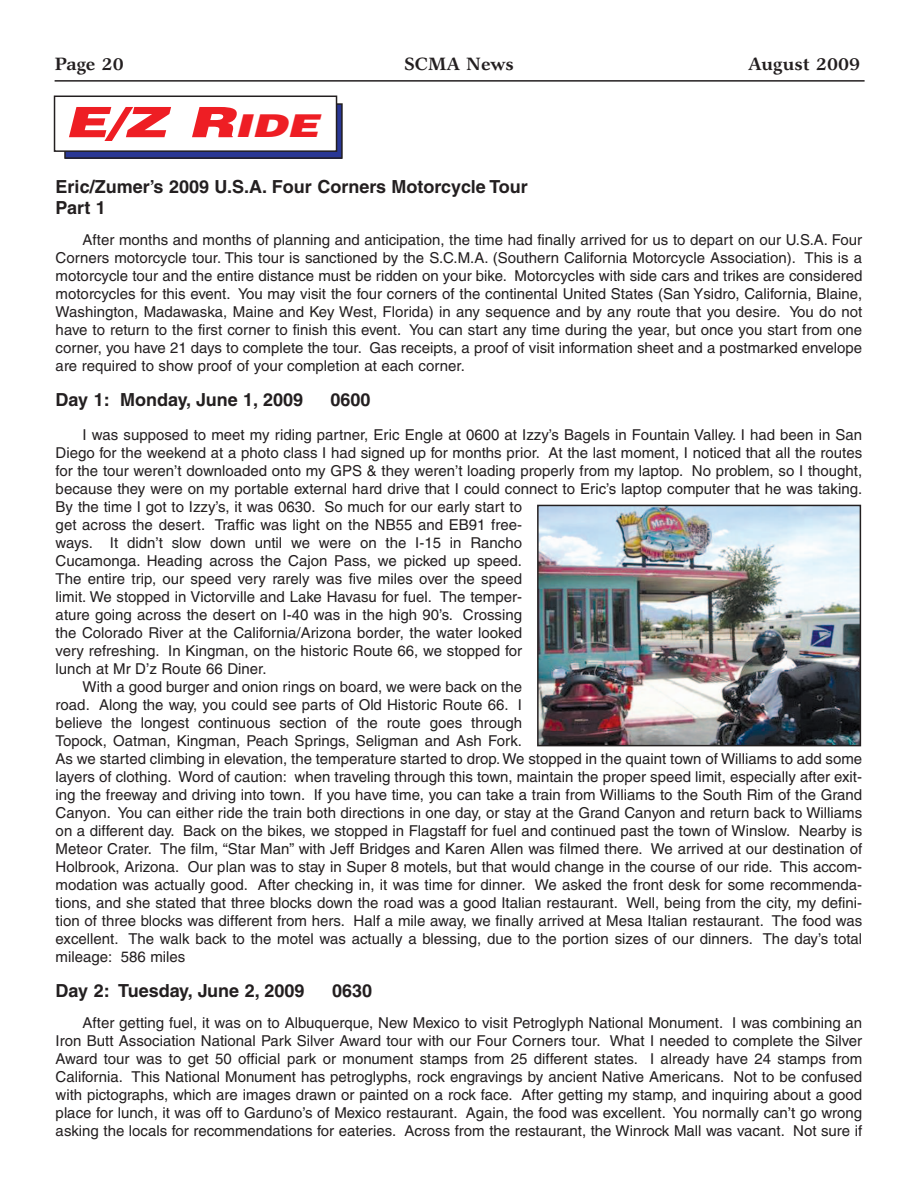
<style>
.page{position:relative;width:918px;height:1188px;background:#fff}
.page>*{position:absolute;margin:0;border:0;box-sizing:border-box;transform-origin:0 0}
.t1{font:italic 900 42px "Helvetica";color:#ee1e24;scale:1.41 1}
.t2{font:700 18px/21px "Helvetica";color:#231f20}
.t3{font:700 18px "Garth Graphic";color:#231f20}
.t4{font:15px/18px "Helvetica";color:#231f20;text-align:justify}
.s1{font-size:31.5px}
</style>
<div class="page">
<hr style="left:55px;top:80px;width:810px;height:2px;background:#231f20">
<div style="left:65px;top:104px;width:277px;height:54px;background:#293795"></div>
<div style="left:64px;top:103px;width:279px;height:56px;border:1px solid #231f20"></div>
<div style="left:55px;top:96px;width:282px;height:55px;background:#fff"></div>
<div style="left:54px;top:96px;width:283px;height:56px;border:1px solid #231f20"></div>
<img style="left:540px;top:508px;width:318px;height:235px">
<div style="left:537px;top:505px;width:324px;height:241px;border:2px solid #231f20"></div>
<p class="t3" style="left:55px;top:58px;width:71px">Page 20</p>
<p class="t3" style="left:404px;top:58px;width:111px">SCMA News</p>
<p class="t3" style="left:748px;top:58px;width:113px">August 2009</p>
<h1 class="t1" style="left:64px;top:107px;width:187px">E/Z R<span class="s1">IDE</span></h1>
<p class="t2" style="left:56px;top:178px;width:474px">Eric/Zumer’s 2009 U.S.A. Four Corners Motorcycle Tour<br>Part 1</p>
<p class="t4" style="left:56px;top:232px;width:808px;text-indent:27px">After months and months of planning and anticipation, the time had finally arrived for us to depart on our U.S.A. Four Corners motorcycle tour. This tour is sanctioned by the S.C.M.A. (Southern California Motorcycle Association). This is a motorcycle tour and the entire distance must be ridden on your bike. Motorcycles with side cars and trikes are considered motorcycles for this event. You may visit the four corners of the continental United States (San Ysidro, California, Blaine, Washington, Madawaska, Maine and Key West, Florida) in any sequence and by any route that you desire. You do not have to return to the first corner to finish this event. You can start any time during the year, but once you start from one corner, you have 21 days to complete the tour. Gas receipts, a proof of visit information sheet and a postmarked envelope are required to show proof of your completion at each corner.</p>
<p class="t2" style="left:56px;top:391px;width:249px">Day 1: Monday, June 1, 2009</p>
<p class="t2" style="left:331px;top:391px;width:42px">0600</p>
<p class="t4" style="left:83px;top:427px;width:781px">I was supposed to meet my riding partner, Eric Engle at 0600 at Izzy’s Bagels in Fountain Valley. I had been in San</p>
<p class="t4" style="left:56px;top:445px;width:808px">Diego for the weekend at a photo class I had signed up for months prior. At the last moment, I noticed that all the routes</p>
<p class="t4" style="left:56px;top:463px;width:808px">for the tour weren’t downloaded onto my GPS &amp; they weren’t loading properly from my laptop. No problem, so I thought,</p>
<p class="t4" style="left:56px;top:481px;width:808px">because they were on my portable external hard drive that I could connect to Eric’s laptop computer that he was taking.</p>
<p class="t4" style="left:56px;top:499px;width:468px">By the time I got to Izzy’s, it was 0630. So much for our early start to</p>
<p class="t4" style="left:56px;top:517px;width:468px">get across the desert. Traffic was light on the NB55 and EB91 free-</p>
<p class="t4" style="left:56px;top:535px;width:468px">ways. It didn’t slow down until we were on the I-15 in Rancho</p>
<p class="t4" style="left:56px;top:553px;width:468px">Cucamonga. Heading across the Cajon Pass, we picked up speed.</p>
<p class="t4" style="left:56px;top:571px;width:468px">The entire trip, our speed very rarely was five miles over the speed</p>
<p class="t4" style="left:56px;top:589px;width:468px">limit. We stopped in Victorville and Lake Havasu for fuel. The temper-</p>
<p class="t4" style="left:56px;top:607px;width:468px">ature going across the desert on I-40 was in the high 90’s. Crossing</p>
<p class="t4" style="left:56px;top:625px;width:468px">the Colorado River at the California/Arizona border, the water looked</p>
<p class="t4" style="left:56px;top:643px;width:468px">very refreshing. In Kingman, on the historic Route 66, we stopped for</p>
<p class="t4" style="left:56px;top:661px;width:212px">lunch at Mr D’z Route 66 Diner.</p>
<p class="t4" style="left:83px;top:679px;width:441px">With a good burger and onion rings on board, we were back on the</p>
<p class="t4" style="left:56px;top:697px;width:468px">road. Along the way, you could see parts of Old Historic Route 66. I</p>
<p class="t4" style="left:56px;top:715px;width:468px">believe the longest continuous section of the route goes through</p>
<p class="t4" style="left:56px;top:733px;width:468px">Topock, Oatman, Kingman, Peach Springs, Seligman and Ash Fork.</p>
<p class="t4" style="left:56px;top:751px;width:808px">As we started climbing in elevation, the temperature started to drop. We stopped in the quaint town of Williams to add some</p>
<p class="t4" style="left:56px;top:769px;width:808px">layers of clothing. Word of caution: when traveling through this town, maintain the proper speed limit, especially after exit-</p>
<p class="t4" style="left:56px;top:787px;width:808px">ing the freeway and driving into town. If you have time, you can take a train from Williams to the South Rim of the Grand</p>
<p class="t4" style="left:56px;top:805px;width:808px">Canyon. You can either ride the train both directions in one day, or stay at the Grand Canyon and return back to Williams</p>
<p class="t4" style="left:56px;top:823px;width:808px">on a different day. Back on the bikes, we stopped in Flagstaff for fuel and continued past the town of Winslow. Nearby is</p>
<p class="t4" style="left:56px;top:841px;width:808px">Meteor Crater. The film, “Star Man” with Jeff Bridges and Karen Allen was filmed there. We arrived at our destination of</p>
<p class="t4" style="left:56px;top:859px;width:808px">Holbrook, Arizona. Our plan was to stay in Super 8 motels, but that would change in the course of our ride. This accom-</p>
<p class="t4" style="left:56px;top:877px;width:808px">modation was actually good. After checking in, it was time for dinner. We asked the front desk for some recommenda-</p>
<p class="t4" style="left:56px;top:895px;width:808px">tions, and she stated that three blocks down the road was a good Italian restaurant. Well, being from the city, my defini-</p>
<p class="t4" style="left:56px;top:913px;width:808px">tion of three blocks was different from hers. Half a mile away, we finally arrived at Mesa Italian restaurant. The food was</p>
<p class="t4" style="left:56px;top:931px;width:808px">excellent. The walk back to the motel was actually a blessing, due to the portion sizes of our dinners. The day’s total</p>
<p class="t4" style="left:56px;top:949px;width:131px">mileage: 586 miles</p>
<p class="t2" style="left:56px;top:982px;width:250px">Day 2: Tuesday, June 2, 2009</p>
<p class="t2" style="left:332px;top:982px;width:42px">0630</p>
<p class="t4" style="left:56px;top:1015px;width:808px;text-indent:27px">After getting fuel, it was on to Albuquerque, New Mexico to visit Petroglyph National Monument. I was combining an Iron Butt Association National Park Silver Award tour with our Four Corners tour. What I needed to complete the Silver Award tour was to get 50 official park or monument stamps from 25 different states. I already have 24 stamps from California. This National Monument has petroglyphs, rock engravings by ancient Native Americans. Not to be confused with pictographs, which are images drawn or painted on a rock face. After getting my stamp, and inquiring about a good place for lunch, it was off to Garduno’s of Mexico restaurant. Again, the food was excellent. You normally can’t go wrong asking the locals for recommendations for eateries. Across from the restaurant, the Winrock Mall was vacant. Not sure if</p>
</div>
